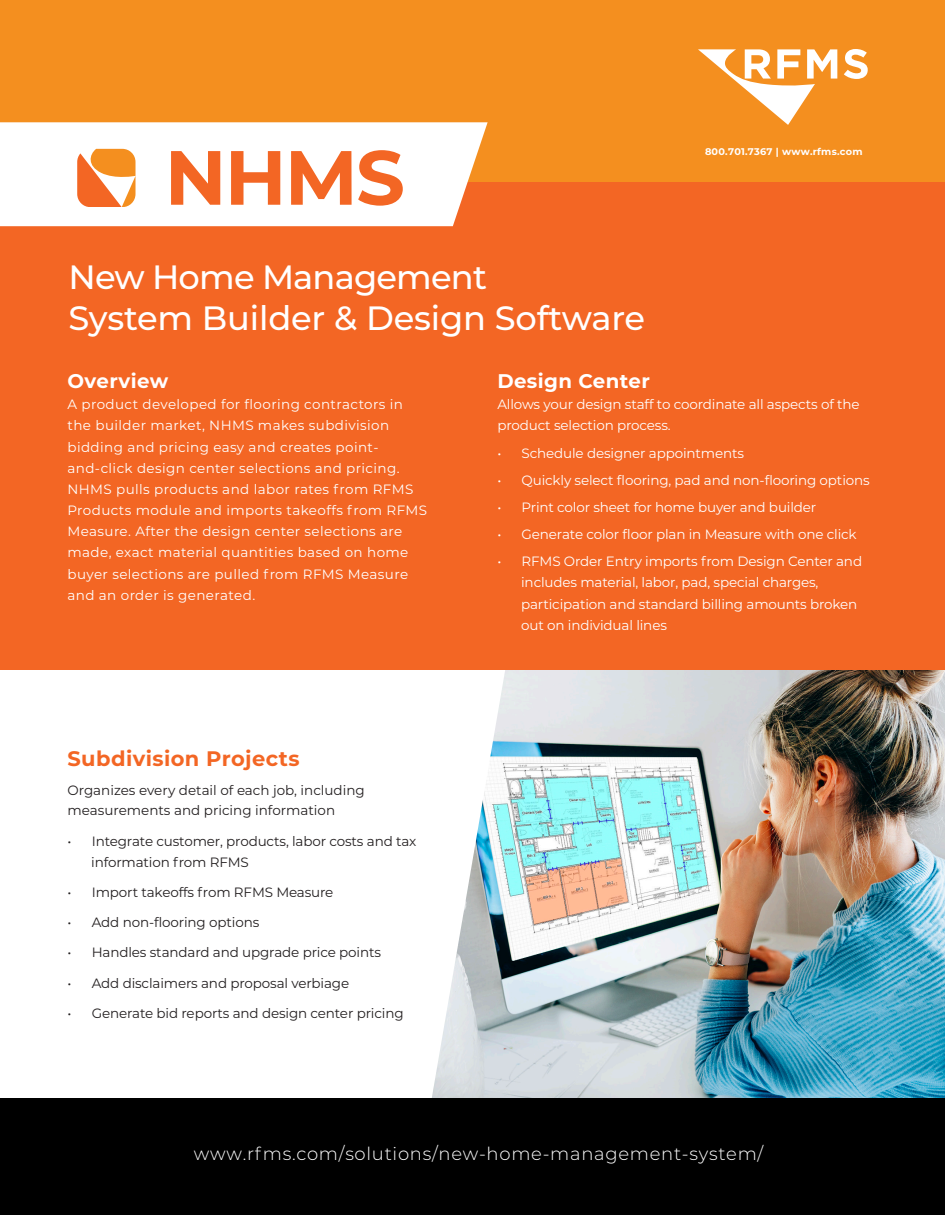
<style>
.page{position:relative;width:945px;height:1215px;background:#fff}
.page>*{position:absolute;margin:0;border:0;box-sizing:border-box;transform-origin:0 0}
.t1{font:700 76.65px "Montserrat";color:#f36624}
.t2{font:500 33.75px "Montserrat";letter-spacing:-.015em;color:#fff}
.t3{font:700 21px "Montserrat";letter-spacing:.02em;color:#f36624}
.t4{font:700 19.8px "Montserrat";letter-spacing:.02em;color:#fff}
.t5{font:300 18px "Montserrat";letter-spacing:.04em;color:#fff}
.t6{font:13.5px/21.1px "Montserrat";letter-spacing:-.01em;color:#fff}
.t7{font:13.5px/21.1px "Montserrat";letter-spacing:.03em;color:#fff}
.t8{font:13.5px "Montserrat";letter-spacing:-.01em;color:#231f20}
.t9{font:700 9.75px "Montserrat";letter-spacing:.025em;color:#fff}
</style>
<div class="page">
<img style="left:431px;top:670px;width:514px;height:429px">
<div style="left:0;top:182px;width:945px;height:488px;background:#f36624"></div>
<div style="left:0;top:0;width:945px;height:182px;background:#f48f1f"></div>
<div style="left:0;top:1099px;width:945px;height:116px;background:#000"></div>
<svg style="left:698px;top:49px;width:139px;height:76px"></svg>
<svg style="left:844px;top:49px;width:24px;height:30px"></svg>
<div style="left:0;top:122px;width:488px;height:104px;background:#fff"></div>
<svg style="left:77px;top:149px;width:58px;height:58px"></svg>
<p class="t1" style="left:165px;top:122px;width:242px">NHMS</p>
<p class="t2" style="left:69px;top:254px;width:420px">New Home Management</p>
<p class="t2" style="left:69px;top:294px;width:578px">System Builder &amp; Design Software</p>
<p class="t9" style="left:705px;top:145px;width:159px">800.701.7367 | www.rfms.com</p>
<p class="t4" style="left:68px;top:367px;width:102px">Overview</p>
<p class="t7" style="left:68px;top:393px;width:361px">A product developed for flooring contractors in the builder market, NHMS makes subdivision bidding and pricing easy and creates point&shy;and-click design center selections and pricing.<br>NHMS pulls products and labor rates from RFMS Products module and imports takeoffs from RFMS Measure. After the design center selections are made, exact material quantities based on home buyer selections are pulled from RFMS Measure and an order is generated.</p>
<p class="t3" style="left:68px;top:743px;width:234px">Subdivision Projects</p>
<p class="t8" style="left:68px;top:781px;width:299px">Organizes every detail of each job, including</p>
<p class="t8" style="left:68px;top:801px;width:269px">measurements and pricing information</p>
<p class="t8" style="left:68px;top:832px;width:351px">• Integrate customer, products, labor costs and tax</p>
<p class="t8" style="left:91px;top:853px;width:159px">information from RFMS</p>
<p class="t8" style="left:68px;top:883px;width:267px">• Import takeoffs from RFMS Measure</p>
<p class="t8" style="left:68px;top:913px;width:193px">• Add non-flooring options</p>
<p class="t8" style="left:68px;top:943px;width:315px">• Handles standard and upgrade price points</p>
<p class="t8" style="left:68px;top:974px;width:283px">• Add disclaimers and proposal verbiage</p>
<p class="t8" style="left:68px;top:1004px;width:338px">• Generate bid reports and design center pricing</p>
<p class="t4" style="left:497px;top:367px;width:154px">Design Center</p>
<p class="t6" style="left:497px;top:393px;width:364px">Allows your design staff to coordinate all aspects of the product selection process.</p>
<p class="t6" style="left:497px;top:442px;width:248px">• Schedule designer appointments</p>
<p class="t6" style="left:497px;top:469px;width:374px">• Quickly select flooring, pad and non-flooring options</p>
<p class="t6" style="left:497px;top:496px;width:321px">• Print color sheet for home buyer and builder</p>
<p class="t6" style="left:497px;top:523px;width:361px">• Generate color floor plan in Measure with one click</p>
<p class="t6" style="left:497px;top:550px;width:366px">• RFMS Order Entry imports from Design Center and</p>
<p class="t6" style="left:521px;top:572px;width:299px">includes material, labor, pad, special charges,</p>
<p class="t6" style="left:521px;top:593px;width:338px">participation and standard billing amounts broken</p>
<p class="t6" style="left:521px;top:614px;width:147px">out on individual lines</p>
<p class="t5" style="left:194px;top:1142px;width:571px">www.rfms.com/solutions/new-home-management-system/</p>
</div>
